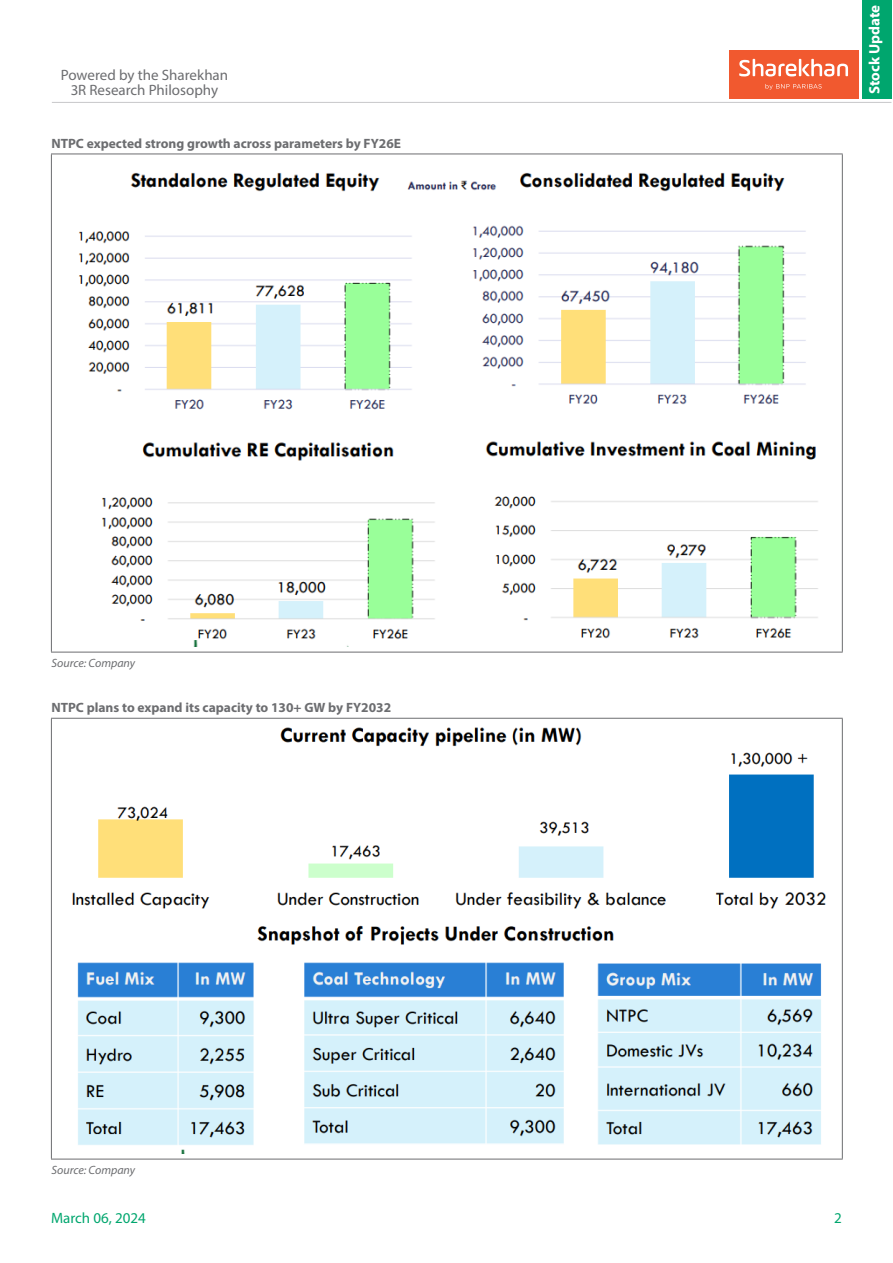
<style>
.page{position:relative;width:893px;height:1263px;background:#fff}
.page>*{position:absolute;margin:0;border:0;box-sizing:border-box;transform-origin:0 0}
.t1{font:15px/15px "Myriad Pro";color:#6c6d70;text-align:center}
.t2{font:15px "Myriad Pro";color:#00a66e}
.t3{font:700 15px "Myriad Pro";color:#fff}
.t4{font:700 13.5px "Myriad Pro";color:#6c6d70}
.t5{font:italic 12px "Myriad Pro";color:#6c6d70}
</style>
<div class="page">
<hr style="left:52px;top:102px;width:839px;height:1px;background:#c7c8ca">
<div style="left:729px;top:50px;width:129px;height:49px;background:#f1592f"></div>
<svg style="left:739px;top:59px;width:109px;height:17px"></svg>
<svg style="left:765px;top:84px;width:57px;height:6px"></svg>
<div style="left:862px;top:0;width:29px;height:99px;background:#00a66e"></div>
<hr style="left:51px;top:154px;width:1px;height:498px;background:#6c6d70">
<hr style="left:51px;top:154px;width:792px;height:1px;background:#6c6d70">
<hr style="left:842px;top:154px;width:1px;height:498px;background:#6c6d70">
<hr style="left:51px;top:652px;width:792px;height:1px;background:#6c6d70">
<img style="left:78px;top:172px;width:740px;height:474px">
<hr style="left:51px;top:719px;width:1px;height:440px;background:#6c6d70">
<hr style="left:51px;top:718px;width:792px;height:1px;background:#6c6d70">
<hr style="left:842px;top:719px;width:1px;height:440px;background:#6c6d70">
<hr style="left:51px;top:1159px;width:792px;height:1px;background:#6c6d70">
<img style="left:72px;top:727px;width:754px;height:426px">
<p class="t1" style="left:61px;top:67px;width:169px">Powered by the Sharekhan<br>3R Research Philosophy</p>
<p class="t4" style="left:51px;top:135px;width:351px">NTPC expected strong growth across parameters by FY26E</p>
<p class="t3" style="left:865px;top:94px;width:91px;rotate:-90deg">Stock Update</p>
<p class="t5" style="left:51px;top:656px;width:85px">Source: Company</p>
<p class="t4" style="left:51px;top:699px;width:341px">NTPC plans to expand its capacity to 130+ GW by FY2032</p>
<p class="t5" style="left:51px;top:1163px;width:85px">Source: Company</p>
<p class="t2" style="left:51px;top:1209px;width:96px">March 06, 2024</p>
<p class="t2" style="left:834px;top:1209px;width:9px">2</p>
</div>
